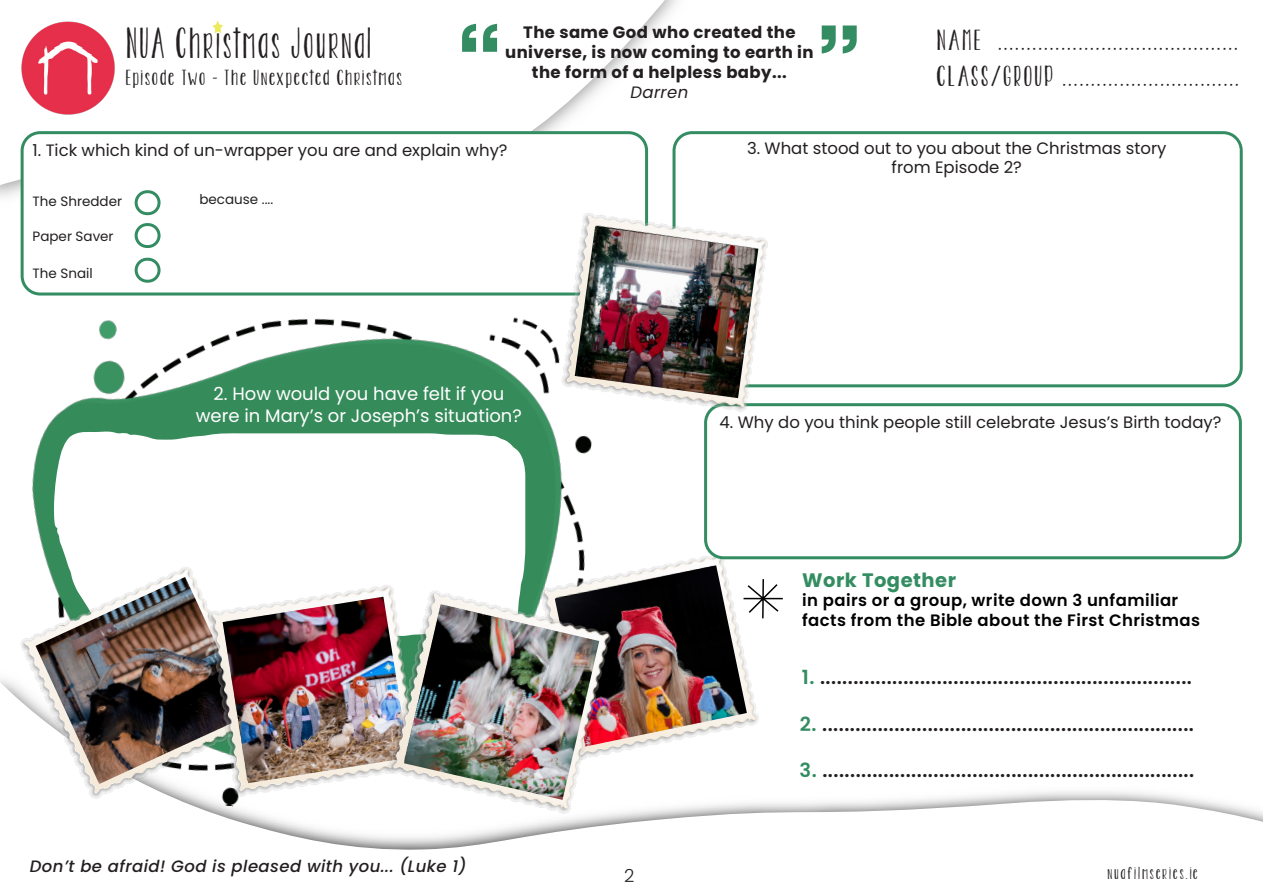
<style>
.page{position:relative;width:1263px;height:893px;background:#fff}
.page>*{position:absolute;margin:0;border:0;box-sizing:border-box;transform-origin:0 0}
.t1{font:84px "Krungthep";color:#348d62}
.t2{font:36px "KG Twois Better Than One";letter-spacing:.065em;color:#231f20}
.t3{font:30px "KG Twois Better Than One";color:#231f20}
.t4{font:600 19.5px "Poppins";color:#231f20}
.t5{font:700 19.5px "Poppins";letter-spacing:.025em;color:#348d62}
.t6{font:18px "Poppins";color:#fff}
.t7{font:18px "KG Twois Better Than One";letter-spacing:.06em;color:#231f20;scale:1.25 1}
.t8{font:300 18px "Poppins";color:#231f20}
.t9{font:16.5px/19.8px "Poppins";color:#231f20;text-align:center}
.t10{font:700 16.5px/19.8px "Poppins";letter-spacing:.025em;color:#231f20;text-align:center}
.t11{font:600 16.5px "Poppins";letter-spacing:.025em;color:#000001}
.t12{font:italic 500 16.5px "Poppins";letter-spacing:.025em;color:#231f20}
.t13{font:italic 16.5px "Poppins";letter-spacing:.025em;color:#231f20}
.t14{font:14.4px "KG Twois Better Than One";letter-spacing:.115em;color:#231f20;scale:1.15 1}
.t15{font:13.5px "Poppins";color:#231f20}
.s1{font-size:24px}
.s2{color:#348d62}
</style>
<div class="page">
<svg style="left:237px;top:791px;width:1026px;height:57px"></svg>
<svg style="left:0;top:0;width:678px;height:192px"></svg>
<img style="left:20px;top:20px;width:95px;height:96px">
<svg style="left:212px;top:20px;width:11px;height:14px"></svg>
<img style="left:0;top:317px;width:591px;height:504px">
<div style="left:133px;top:283px;width:55px;height:55px;background:#fff;border-radius:50%"></div>
<div style="left:133px;top:283px;width:55px;height:55px;border:2px solid #fff;border-radius:50%"></div>
<div style="left:22px;top:133px;width:625px;height:161px;background:#fff;border-radius:18px"></div>
<div style="left:21px;top:131px;width:627px;height:165px;border:3px solid #348d62;border-radius:18px"></div>
<div style="left:135px;top:190px;width:26px;height:25px;border:3px solid #348d62;border-radius:11px"></div>
<div style="left:135px;top:223px;width:26px;height:25px;border:3px solid #348d62;border-radius:11px"></div>
<div style="left:135px;top:258px;width:26px;height:25px;border:3px solid #348d62;border-radius:11px"></div>
<svg style="left:53px;top:430px;width:473px;height:138px"></svg>
<div style="left:674px;top:133px;width:567px;height:253px;background:#fff;border-radius:18px"></div>
<div style="left:672px;top:131px;width:571px;height:256px;border:3px solid #348d62;border-radius:18px"></div>
<img style="left:537px;top:535px;width:246px;height:191px">
<img style="left:656px;top:565px;width:91px;height:180px">
<div style="left:706px;top:405px;width:534px;height:153px;background:#fff;border-radius:18px"></div>
<div style="left:704px;top:403px;width:538px;height:156px;border:3px solid #348d62;border-radius:18px"></div>
<img style="left:9px;top:538px;width:285px;height:281px">
<img style="left:36px;top:577px;width:171px;height:207px">
<img style="left:207px;top:568px;width:157px;height:244px">
<img style="left:223px;top:597px;width:141px;height:186px">
<svg style="left:742px;top:578px;width:41px;height:42px"></svg>
<img style="left:364px;top:557px;width:292px;height:293px">
<img style="left:404px;top:604px;width:195px;height:196px">
<img style="left:539px;top:181px;width:273px;height:268px">
<img style="left:575px;top:226px;width:183px;height:172px">
<p class="t2" style="left:125px;top:23px;width:247px">NUA Christmas Journal</p>
<p class="t7" style="left:125px;top:67px;width:223px">Episode Two - The Unexpected Christmas</p>
<p class="t1" style="left:455px;top:9px;width:51px">“</p>
<p class="t1" style="left:864px;top:69px;width:51px;rotate:-180deg">“</p>
<p class="t10" style="left:505px;top:23px;width:310px">The same God who created the universe, is now coming to earth in the form of a helpless baby...</p>
<p class="t13" style="left:630px;top:82px;width:59px">Darren</p>
<p class="t3" style="left:936px;top:20px;width:303px"><span class="s1">NAME</span> ..........................................</p>
<p class="t3" style="left:936px;top:56px;width:305px"><span class="s1">CLASS/GROUP</span> ...............................</p>
<p class="t9" style="left:33px;top:140px;width:476px">1. Tick which kind of un-wrapper you are and explain why?</p>
<p class="t15" style="left:33px;top:194px;width:91px">The Shredder</p>
<p class="t15" style="left:33px;top:228px;width:83px">Paper Saver</p>
<p class="t15" style="left:33px;top:265px;width:62px">The Snail</p>
<p class="t15" style="left:199px;top:192px;width:75px">because ....</p>
<p class="t6" style="left:214px;top:384px;width:292px">2. How would you have felt if you</p>
<p class="t6" style="left:196px;top:405px;width:328px">were in Mary’s or Joseph’s situation?</p>
<p class="t12" style="left:30px;top:856px;width:438px">Don’t be afraid! God is pleased with you... (Luke 1)</p>
<p class="t9" style="left:747px;top:138px;width:421px">3. What stood out to you about the Christmas story from Episode 2?</p>
<p class="t8" style="left:624px;top:865px;width:12px">2</p>
<p class="t9" style="left:720px;top:413px;width:503px">4. Why do you think people still celebrate Jesus’s Birth today?</p>
<p class="t5" style="left:802px;top:568px;width:155px">Work Together</p>
<p class="t11" style="left:802px;top:591px;width:378px">in pairs or a group, write down 3 unfamiliar</p>
<p class="t11" style="left:802px;top:611px;width:399px">facts from the Bible about the First Christmas</p>
<p class="t4" style="left:802px;top:666px;width:392px"><span class="s2">1.</span> ...................................................................</p>
<p class="t4" style="left:800px;top:712px;width:396px"><span class="s2">2.</span> ...................................................................</p>
<p class="t4" style="left:799px;top:759px;width:396px"><span class="s2">3.</span> ...................................................................</p>
<p class="t14" style="left:1107px;top:865px;width:80px">nuafilmseries.ie</p>
</div>
